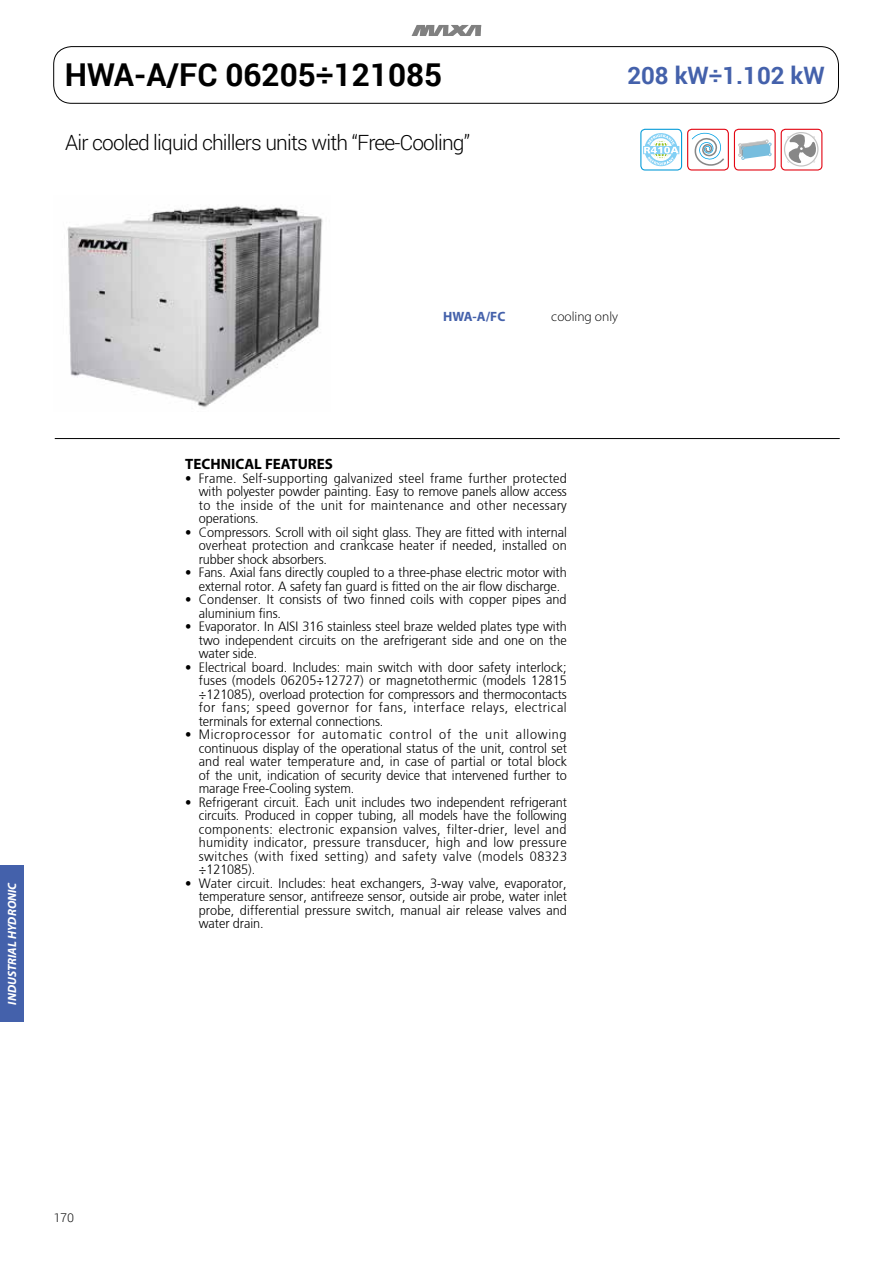
<style>
.page{position:relative;width:893px;height:1263px;background:#fff}
.page>*{position:absolute;margin:0;border:0;box-sizing:border-box;transform-origin:0 0}
.t1{font:700 31.5px "Roboto";color:#000}
.t2{font:700 24px "Roboto";color:#4461ab}
.t3{font:300 21px "Roboto";letter-spacing:-.04em;color:#000}
.t4{font:700 15px "Myriad Pro";color:#000}
.t5{font:300 13.5px/13.5px "Frutiger";letter-spacing:-.005em;color:#000;text-align:justify;scale:.94 1}
.t6{font:300 13.5px "Myriad Pro";color:#000}
.t7{font:700 13.5px "Myriad Pro";color:#4461ab}
.t8{font:italic 700 12px "Myriad Pro";color:#fff}
.t9{font:300 12px "Roboto";color:#000}
</style>
<div class="page">
<svg style="left:411px;top:25px;width:70px;height:11px"></svg>
<div style="left:0;top:865px;width:23px;height:157px;background:#4461ab"></div>
<img style="left:67px;top:205px;width:256px;height:202px">
<div style="left:54px;top:46px;width:785px;height:57px;border:1px solid #000;border-radius:18px"></div>
<svg style="left:643px;top:133px;width:36px;height:33px"></svg>
<div style="left:640px;top:129px;width:42px;height:42px;border:1px solid #0a9dd9;border-radius:4px"></div>
<svg style="left:692px;top:132px;width:32px;height:34px"></svg>
<div style="left:687px;top:129px;width:42px;height:42px;border:1px solid #e30613;border-radius:4px"></div>
<svg style="left:738px;top:139px;width:34px;height:21px"></svg>
<div style="left:734px;top:129px;width:42px;height:42px;border:1px solid #e30613;border-radius:4px"></div>
<svg style="left:784px;top:132px;width:34px;height:35px"></svg>
<div style="left:781px;top:129px;width:41px;height:42px;border:1px solid #e30613;border-radius:4px"></div>
<hr style="left:55px;top:438px;width:785px;height:1px;background:#000">
<h1 class="t1" style="left:65px;top:53px;width:379px">HWA-A/FC 06205÷121085</h1>
<h2 class="t2" style="left:627px;top:58px;width:199px">208 kW÷1.102 kW</h2>
<h3 class="t3" style="left:65px;top:128px;width:406px">Air cooled liquid chillers units with “Free-Cooling”</h3>
<p class="t8" style="left:4px;top:1005px;width:124px;rotate:-90deg">INDUSTRIAL HYDRONIC</p>
<p class="t7" style="left:443px;top:308px;width:64px">HWA-A/FC</p>
<p class="t6" style="left:551px;top:309px;width:68px">cooling only</p>
<p class="t4" style="left:185px;top:454px;width:149px">TECHNICAL FEATURES</p>
<p class="t5" style="left:199px;top:471px;width:393px;text-indent:-14px">• Frame. Self-supporting galvanized steel frame further protected with polyester powder painting. Easy to remove panels allow access to the inside of the unit for maintenance and other necessary operations.</p>
<p class="t5" style="left:199px;top:525px;width:393px;text-indent:-14px">• Compressors. Scroll with oil sight glass. They are fitted with internal overheat protection and crankcase heater if needed, installed on rubber shock absorbers.</p>
<p class="t5" style="left:185px;top:566px;width:407px;text-align:center">• Fans. Axial fans directly coupled to a three-phase electric motor with external rotor. A safety fan guard is fitted on the air flow discharge.</p>
<p class="t5" style="left:199px;top:593px;width:393px;text-indent:-14px">• Condenser. It consists of two finned coils with copper pipes and aluminium fins.</p>
<p class="t5" style="left:199px;top:620px;width:393px;text-indent:-14px">• Evaporator. In AISI 316 stainless steel braze welded plates type with two independent circuits on the arefrigerant side and one on the water side.</p>
<p class="t5" style="left:199px;top:660px;width:393px;text-indent:-14px">• Electrical board. Includes: main switch with door safety interlock; fuses (models 06205÷12727) or magnetothermic (models 12815 ÷121085), overload protection for compressors and thermocontacts for fans; speed governor for fans, interface relays, electrical terminals for external connections.</p>
<p class="t5" style="left:199px;top:728px;width:393px;text-indent:-14px">• Microprocessor for automatic control of the unit allowing continuous display of the operational status of the unit, control set and real water temperature and, in case of partial or total block of the unit, indication of security device that intervened further to marage Free-Cooling system.</p>
<p class="t5" style="left:199px;top:795px;width:393px;text-indent:-14px">• Refrigerant circuit. Each unit includes two independent refrigerant circuits. Produced in copper tubing, all models have the following components: electronic expansion valves, filter-drier, level and humidity indicator, pressure transducer, high and low pressure switches (with fixed setting) and safety valve (models 08323 ÷121085).</p>
<p class="t5" style="left:199px;top:876px;width:393px;text-indent:-14px">• Water circuit. Includes: heat exchangers, 3-way valve, evaporator, temperature sensor, antifreeze sensor, outside air probe, water inlet probe, differential pressure switch, manual air release valves and water drain.</p>
<p class="t9" style="left:54px;top:1209px;width:22px">170</p>
</div>
